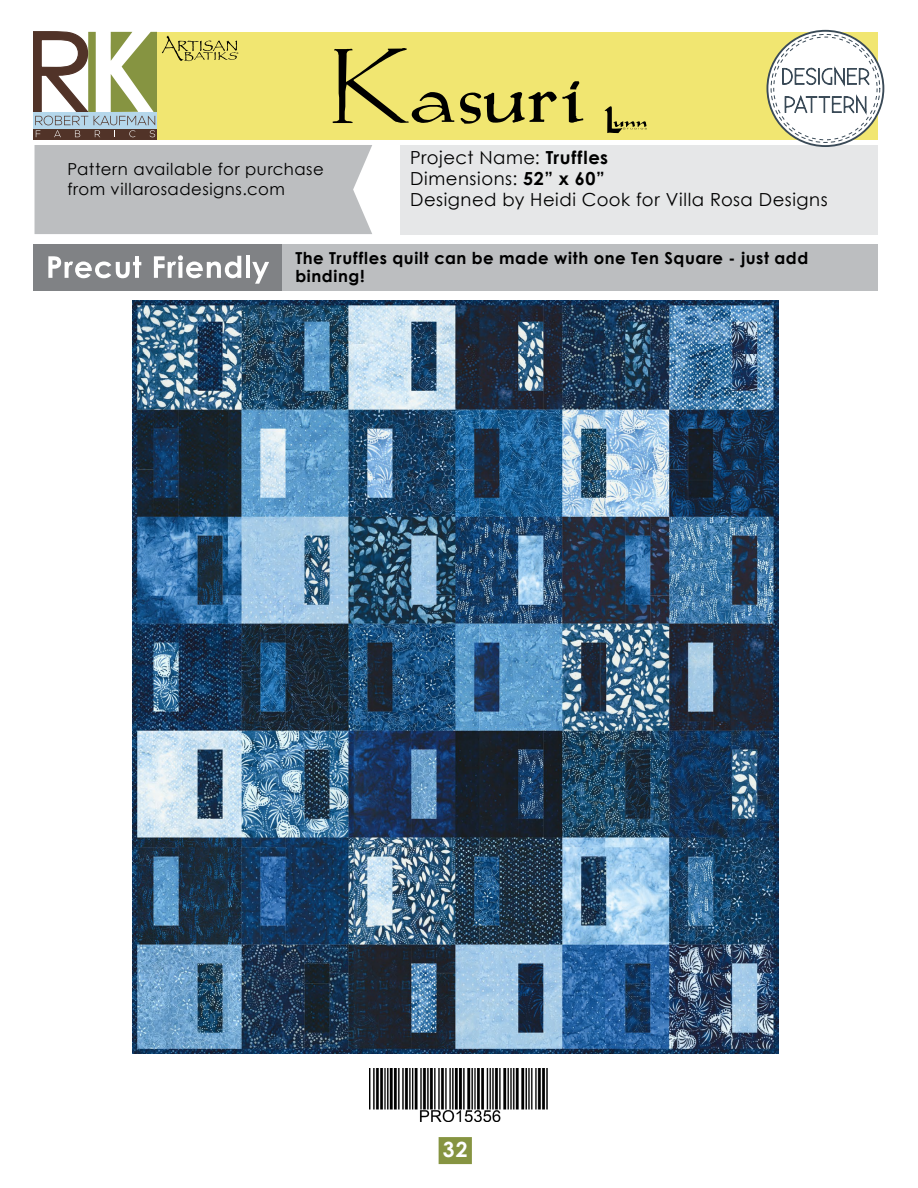
<style>
.page{position:relative;width:918px;height:1188px;background:#fff}
.page>*{position:absolute;margin:0;border:0;box-sizing:border-box;transform-origin:0 0}
.t1{font:700 21px "Century Gothic";color:#fff}
.t2{font:18px/21px "Century Gothic";letter-spacing:.03em;color:#000}
.t3{font:700 16.5px/18px "Century Gothic";letter-spacing:.035em;color:#000}
.t4{font:16.5px/19.8px "Century Gothic";letter-spacing:.035em;color:#000}
.s1{font-weight:700}
</style>
<div class="page">
<div style="left:439px;top:1137px;width:33px;height:27px;background:#869441"></div>
<img style="left:369px;top:1068px;width:179px;height:54px">
<img style="left:132px;top:300px;width:647px;height:754px">
<div style="left:35px;top:145px;width:337px;height:89px;background:#bcbec0"></div>
<div style="left:400px;top:145px;width:478px;height:89px;background:#e6e7e8"></div>
<div style="left:34px;top:245px;width:844px;height:46px;background:#bcbec0"></div>
<div style="left:34px;top:245px;width:248px;height:46px;background:#808285"></div>
<svg style="left:48px;top:256px;width:93px;height:22px"></svg>
<svg style="left:154px;top:255px;width:87px;height:23px"></svg>
<hr style="left:246px;top:256px;width:4px;height:22px;background:#fff">
<svg style="left:252px;top:262px;width:17px;height:22px"></svg>
<div style="left:153px;top:32px;width:725px;height:107px;background:#f1e671"></div>
<svg style="left:767px;top:31px;width:116px;height:115px"></svg>
<div style="left:767px;top:30px;width:117px;height:117px;border:2px solid #3a4a57;border-radius:50%"></div>
<svg style="left:771px;top:34px;width:109px;height:108px"></svg>
<div style="left:774px;top:37px;width:103px;height:103px;background:#fff;border-radius:50%"></div>
<svg style="left:782px;top:66px;width:88px;height:51px"></svg>
<svg style="left:34px;top:32px;width:205px;height:107px"></svg>
<svg style="left:333px;top:48px;width:121px;height:75px"></svg>
<svg style="left:460px;top:81px;width:123px;height:43px"></svg>
<svg style="left:606px;top:108px;width:189px;height:23px"></svg>
<p class="t4" style="left:67px;top:159px;width:258px">Pattern available for purchase from villarosadesigns.com</p>
<p class="t2" style="left:410px;top:147px;width:419px">Project Name: <span class="s1">Truffles<br></span>Dimensions: <span class="s1">52” x 60”<br></span>Designed by Heidi Cook for Villa Rosa Designs</p>
<p class="t3" style="left:295px;top:249px;width:514px">The Truffles quilt can be made with one Ten Square - just add binding!</p>
<p class="t1" style="left:443px;top:1134px;width:26px">32</p>
</div>
